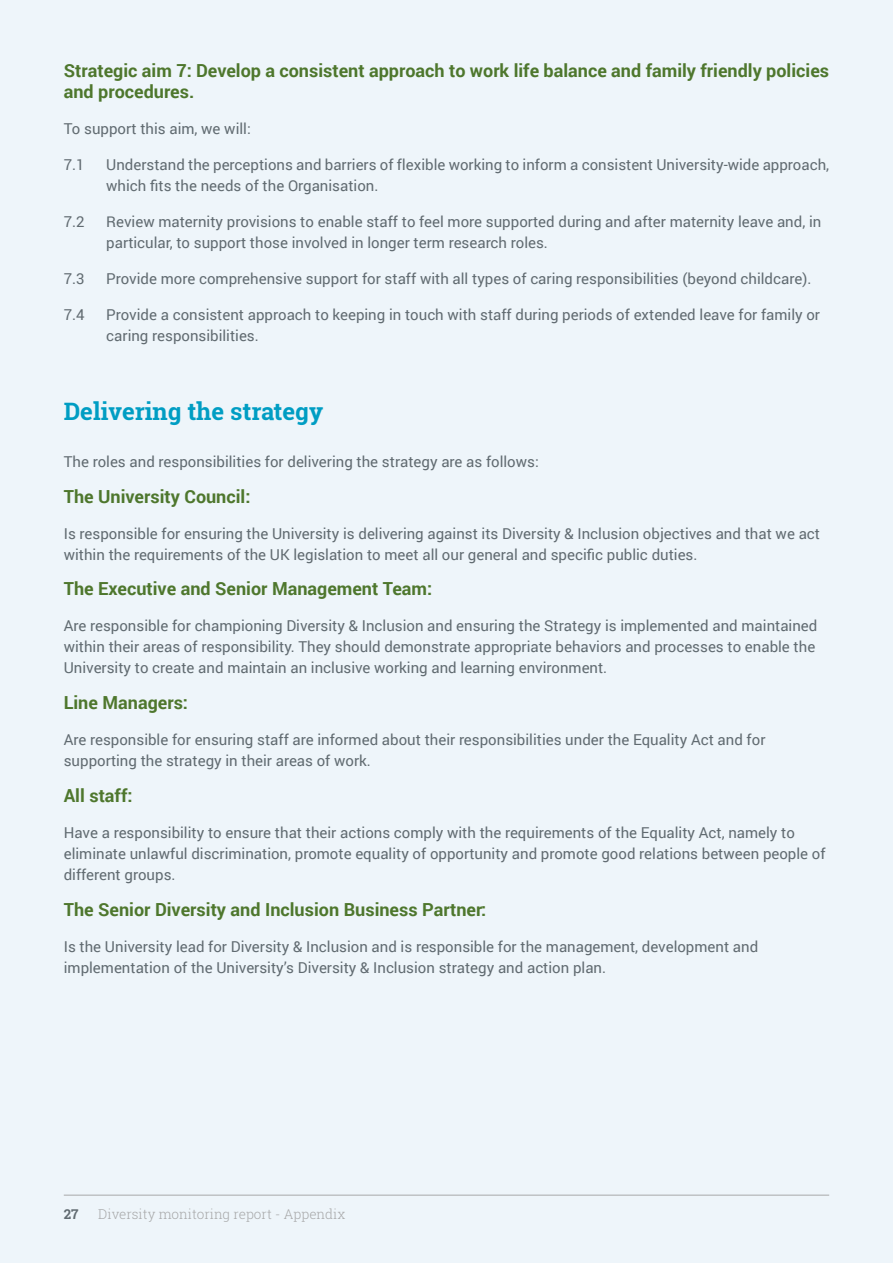
<style>
.page{position:relative;width:893px;height:1263px;background:#eef5fa}
.page>*{position:absolute;margin:0;border:0;box-sizing:border-box;transform-origin:0 0}
.Intro_para{font:700 24px "Roboto Slab";color:#009dc3}
.Strategic_aim{font:700 18px/21px "Roboto";color:#4e772d}
.Body_text{font:15px/21px "Roboto";color:#616b71}
.t1{font:300 13.5px "Roboto Slab";color:#a7a8a9}
.t2{font:700 13.5px "Roboto Slab";color:#616b71}
</style>
<div class="page">
<hr style="left:64px;top:1195px;width:765px;height:1px;background:#a7a8a9">
<p class="Strategic_aim" style="left:64px;top:60px;width:767px">Strategic aim 7: Develop a consistent approach to work life balance and family friendly policies and procedures.</p>
<p class="Body_text" style="left:64px;top:118px;width:189px">To support this aim, we will:</p>
<p class="Body_text" style="left:64px;top:154px;width:22px">7.1</p>
<p class="Body_text" style="left:106px;top:154px;width:724px">Understand the perceptions and barriers of flexible working to inform a consistent University-wide approach, which fits the needs of the Organisation.</p>
<p class="Body_text" style="left:64px;top:211px;width:22px">7.2</p>
<p class="Body_text" style="left:106px;top:211px;width:716px">Review maternity provisions to enable staff to feel more supported during and after maternity leave and, in particular, to support those involved in longer term research roles.</p>
<p class="Body_text" style="left:64px;top:267px;width:22px">7.3</p>
<p class="Body_text" style="left:106px;top:267px;width:707px">Provide more comprehensive support for staff with all types of caring responsibilities (beyond childcare).</p>
<p class="Body_text" style="left:64px;top:303px;width:22px">7.4</p>
<p class="Body_text" style="left:106px;top:303px;width:715px">Provide a consistent approach to keeping in touch with staff during periods of extended leave for family or caring responsibilities.</p>
<p class="Intro_para" style="left:64px;top:395px;width:261px">Delivering the strategy</p>
<p class="Body_text" style="left:64px;top:450px;width:476px">The roles and responsibilities for delivering the strategy are as follows:</p>
<p class="Strategic_aim" style="left:64px;top:485px;width:188px">The University Council:</p>
<p class="Body_text" style="left:64px;top:522px;width:758px">Is responsible for ensuring the University is delivering against its Diversity &amp; Inclusion objectives and that we act within the requirements of the UK legislation to meet all our general and specific public duties.</p>
<p class="Strategic_aim" style="left:64px;top:578px;width:370px">The Executive and Senior Management Team:</p>
<p class="Body_text" style="left:64px;top:615px;width:755px">Are responsible for championing Diversity &amp; Inclusion and ensuring the Strategy is implemented and maintained within their areas of responsibility. They should demonstrate appropriate behaviors and processes to enable the<br>University to create and maintain an inclusive working and learning environment.</p>
<p class="Strategic_aim" style="left:64px;top:692px;width:126px">Line Managers:</p>
<p class="Body_text" style="left:64px;top:729px;width:703px">Are responsible for ensuring staff are informed about their responsibilities under the Equality Act and for supporting the strategy in their areas of work.</p>
<p class="Strategic_aim" style="left:64px;top:784px;width:70px">All staff:</p>
<p class="Body_text" style="left:64px;top:821px;width:763px">Have a responsibility to ensure that their actions comply with the requirements of the Equality Act, namely to eliminate unlawful discrimination, promote equality of opportunity and promote good relations between people of different groups.</p>
<p class="Strategic_aim" style="left:64px;top:898px;width:424px">The Senior Diversity and Inclusion Business Partner:</p>
<p class="Body_text" style="left:64px;top:935px;width:696px">Is the University lead for Diversity &amp; Inclusion and is responsible for the management, development and implementation of the University’s Diversity &amp; Inclusion strategy and action plan.</p>
<p class="t2" style="left:64px;top:1204px;width:16px">27</p>
<p class="t1" style="left:98px;top:1204px;width:249px">Diversity monitoring report - Appendix</p>
</div>
